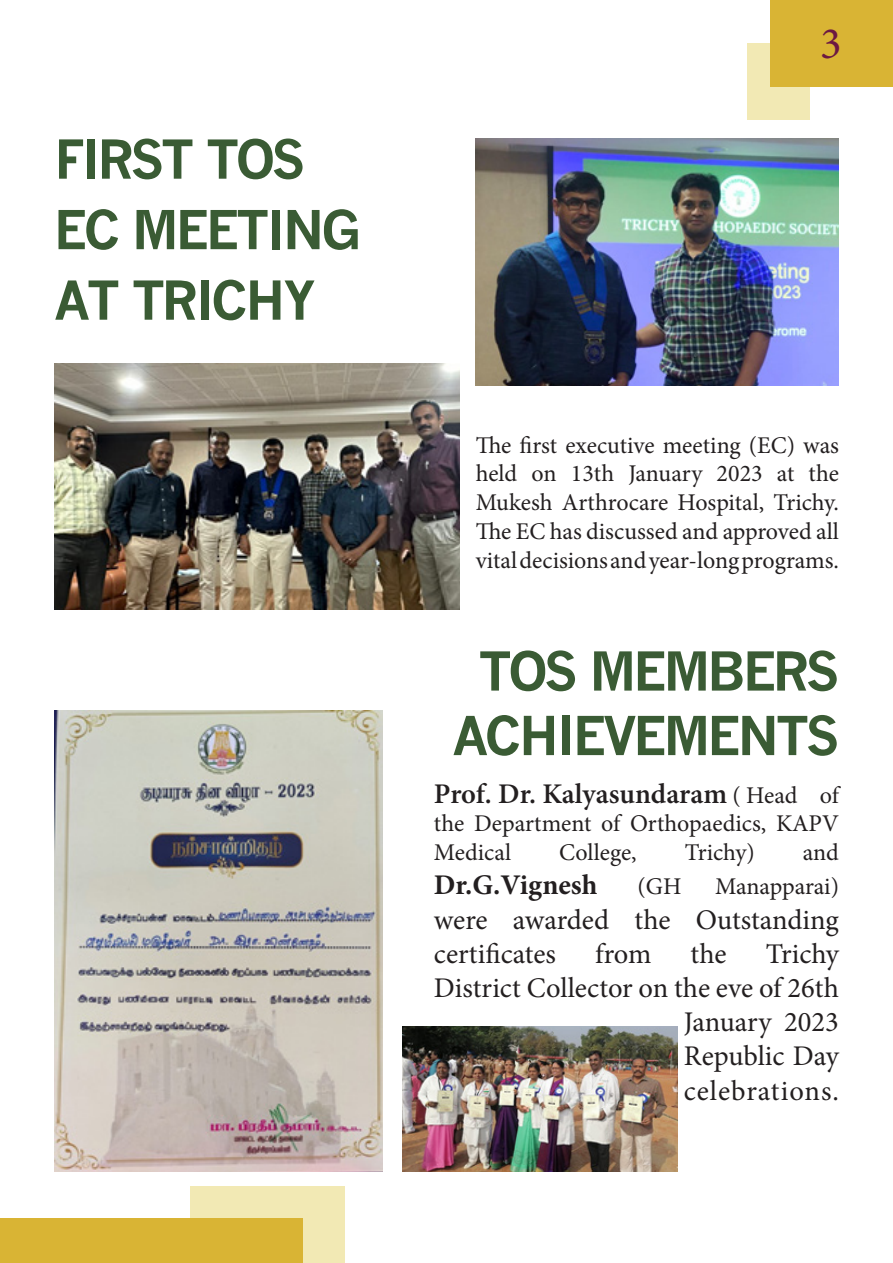
<style>
.page{position:relative;width:893px;height:1263px;background:#fff}
.page>*{position:absolute;margin:0;border:0;box-sizing:border-box;transform-origin:0 0}
.t1{font:700 52.5px/64.5px "M News Gothic";letter-spacing:-.05em;color:#3a5b34;text-align:center}
.t2{font:45px "Minion Pro";color:#6c1942}
.t3{font:28.5px/34.2px "Minion Pro";color:#231f20;text-align:justify}
.t4{font:600 28.5px "Minion Pro";color:#231f20}
.t5{font:700 28.5px "Minion Pro";color:#231f20}
.t6{font:24px/28.8px "Minion Pro";color:#231f20;text-align:justify}
.s1{font-weight:400;font-size:24px}
</style>
<div class="page">
<div style="left:748px;top:43px;width:62px;height:77px;background:#f2e9b4"></div>
<div style="left:770px;top:0;width:123px;height:86px;background:#d9b434"></div>
<div style="left:191px;top:1187px;width:154px;height:76px;background:#f2e9b4"></div>
<div style="left:0;top:1218px;width:302px;height:45px;background:#d9b434"></div>
<img style="left:54px;top:363px;width:405px;height:246px">
<img style="left:476px;top:139px;width:363px;height:246px">
<img style="left:54px;top:711px;width:328px;height:461px">
<img style="left:403px;top:1026px;width:275px;height:146px">
<p class="t1" style="left:54px;top:127px;width:252px">FIRST TOS</p>
<p class="t1" style="left:54px;top:197px;width:307px">EC MEETING</p>
<p class="t1" style="left:54px;top:268px;width:263px">AT TRICHY</p>
<h2 class="t2" style="left:820px;top:14px;width:23px">3</h2>
<p class="t6" style="left:476px;top:431px;width:365px">The first executive meeting (EC) was held on 13th January 2023 at the Mukesh Arthrocare Hospital, Trichy.<br>The EC has discussed and approved all vital decisions and year-long programs.</p>
<p class="t1" style="left:452px;top:638px;width:388px">TOS MEMBERS<br>ACHIEVEMENTS</p>
<p class="t4" style="left:434px;top:774px;width:407px">Prof. Dr. Kalyasundaram <span class="s1">( Head of</span></p>
<p class="t6" style="left:434px;top:809px;width:407px">the Department of Orthopaedics, KAPV</p>
<p class="t6" style="left:434px;top:838px;width:79px">Medical</p>
<p class="t6" style="left:559px;top:838px;width:79px">College,</p>
<p class="t6" style="left:685px;top:838px;width:71px">Trichy)</p>
<p class="t6" style="left:803px;top:838px;width:38px">and</p>
<p class="t5" style="left:434px;top:865px;width:165px">Dr.G.Vignesh</p>
<p class="t6" style="left:638px;top:872px;width:45px">(GH</p>
<p class="t6" style="left:715px;top:872px;width:125px">Manapparai)</p>
<p class="t3" style="left:434px;top:902px;width:407px">were awarded the Outstanding</p>
<p class="t3" style="left:434px;top:937px;width:123px">certificates</p>
<p class="t3" style="left:595px;top:937px;width:58px">from</p>
<p class="t3" style="left:691px;top:937px;width:38px">the</p>
<p class="t3" style="left:766px;top:937px;width:75px">Trichy</p>
<p class="t3" style="left:434px;top:971px;width:406px">District Collector on the eve of 26th</p>
<p class="t3" style="left:684px;top:1005px;width:157px">January 2023<br>Republic Day celebrations.</p>
</div>
